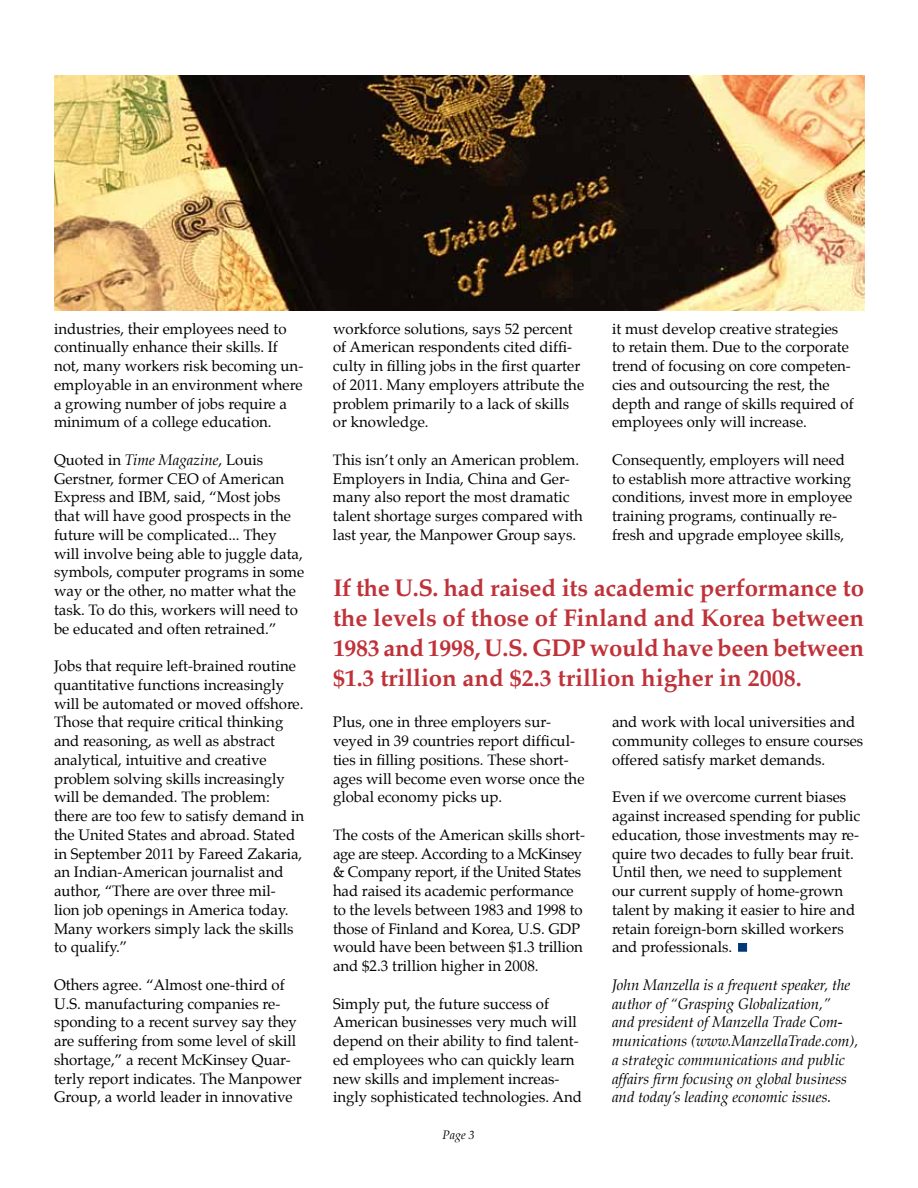
<style>
.page{position:relative;width:918px;height:1188px;background:#fff}
.page>*{position:absolute;margin:0;border:0;box-sizing:border-box;transform-origin:0 0}
.t1{font:700 24px/30px "Palatino";letter-spacing:-.005em;color:#c03239;text-align:justify}
.t2{font:15px/18.8px "Palatino";color:#000}
.t3{font:italic 15px/18.8px "Palatino";color:#000}
.t4{font:italic 12px "Palatino";color:#000}
.s1{font-style:italic}
</style>
<div class="page">
<div style="left:738px;top:943px;width:9px;height:8px;background:#003876"></div>
<img style="left:54px;top:76px;width:810px;height:235px">
<p class="t2" style="left:54px;top:319px;width:251px">industries, their employees need to continually enhance their skills. If not, many workers risk becoming un&shy;employable in an environment where a growing number of jobs require a minimum of a college education.</p>
<p class="t2" style="left:54px;top:450px;width:252px">Quoted in <span class="s1">Time Magazine</span>, Louis Gerstner, former CEO of American Express and IBM, said, “Most jobs that will have good prospects in the future will be complicated... They will involve being able to juggle data, symbols, computer programs in some way or the other, no matter what the task. To do this, workers will need to be educated and often retrained.”</p>
<p class="t2" style="left:54px;top:656px;width:252px">Jobs that require left-brained routine quantitative functions increasingly will be automated or moved offshore.<br>Those that require critical thinking and reasoning, as well as abstract analytical, intuitive and creative problem solving skills increasingly will be demanded. The problem: there are too few to satisfy demand in the United States and abroad. Stated in September 2011 by Fareed Zakaria, an Indian-American journalist and author, “There are over three mil&shy;lion job openings in America today.<br>Many workers simply lack the skills to qualify.”</p>
<p class="t2" style="left:54px;top:975px;width:249px">Others agree. “Almost one-third of U.S. manufacturing companies re&shy;sponding to a recent survey say they are suffering from some level of skill shortage,” a recent McKinsey Quar&shy;terly report indicates. The Manpower Group, a world leader in innovative</p>
<p class="t2" style="left:333px;top:319px;width:253px">workforce solutions, says 52 percent of American respondents cited diffi&shy;culty in filling jobs in the first quarter of 2011. Many employers attribute the problem primarily to a lack of skills or knowledge.</p>
<p class="t2" style="left:333px;top:450px;width:251px">This isn’t only an American problem.<br>Employers in India, China and Ger&shy;many also report the most dramatic talent shortage surges compared with last year, the Manpower Group says.</p>
<p class="t2" style="left:612px;top:319px;width:243px">it must develop creative strategies to retain them. Due to the corporate trend of focusing on core competen&shy;cies and outsourcing the rest, the depth and range of skills required of employees only will increase.</p>
<p class="t2" style="left:612px;top:450px;width:242px">Consequently, employers will need to establish more attractive working conditions, invest more in employee training programs, continually re&shy;fresh and upgrade employee skills,</p>
<h1 class="t1" style="left:333px;top:572px;width:533px">If the U.S. had raised its academic performance to the levels of those of Finland and Korea between 1983 and 1998, U.S. GDP would have been between $1.3 trillion and $2.3 trillion higher in 2008.</h1>
<p class="t2" style="left:333px;top:713px;width:253px">Plus, one in three employers sur&shy;veyed in 39 countries report difficul&shy;ties in filling positions. These short&shy;ages will become even worse once the global economy picks up.</p>
<p class="t2" style="left:333px;top:825px;width:254px">The costs of the American skills short&shy;age are steep. According to a McKinsey &amp; Company report, if the United States had raised its academic performance to the levels between 1983 and 1998 to those of Finland and Korea, U.S. GDP would have been between $1.3 trillion and $2.3 trillion higher in 2008.</p>
<p class="t2" style="left:333px;top:994px;width:251px">Simply put, the future success of American businesses very much will depend on their ability to find talent&shy;ed employees who can quickly learn new skills and implement increas&shy;ingly sophisticated technologies. And</p>
<p class="t4" style="left:442px;top:1125px;width:34px">Page 3</p>
<p class="t2" style="left:612px;top:713px;width:253px">and work with local universities and community colleges to ensure courses offered satisfy market demands.</p>
<p class="t2" style="left:612px;top:788px;width:250px">Even if we overcome current biases against increased spending for public education, those investments may re&shy;quire two decades to fully bear fruit.<br>Until then, we need to supplement our current supply of home-grown talent by making it easier to hire and retain foreign-born skilled workers and professionals.</p>
<p class="t3" style="left:612px;top:975px;width:248px">John Manzella is a frequent speaker, the author of “Grasping Globalization,”<br>and president of Manzella Trade Com&shy;munications (www.ManzellaTrade.com), a strategic communications and public affairs firm focusing on global business and today’s leading economic issues.</p>
</div>
